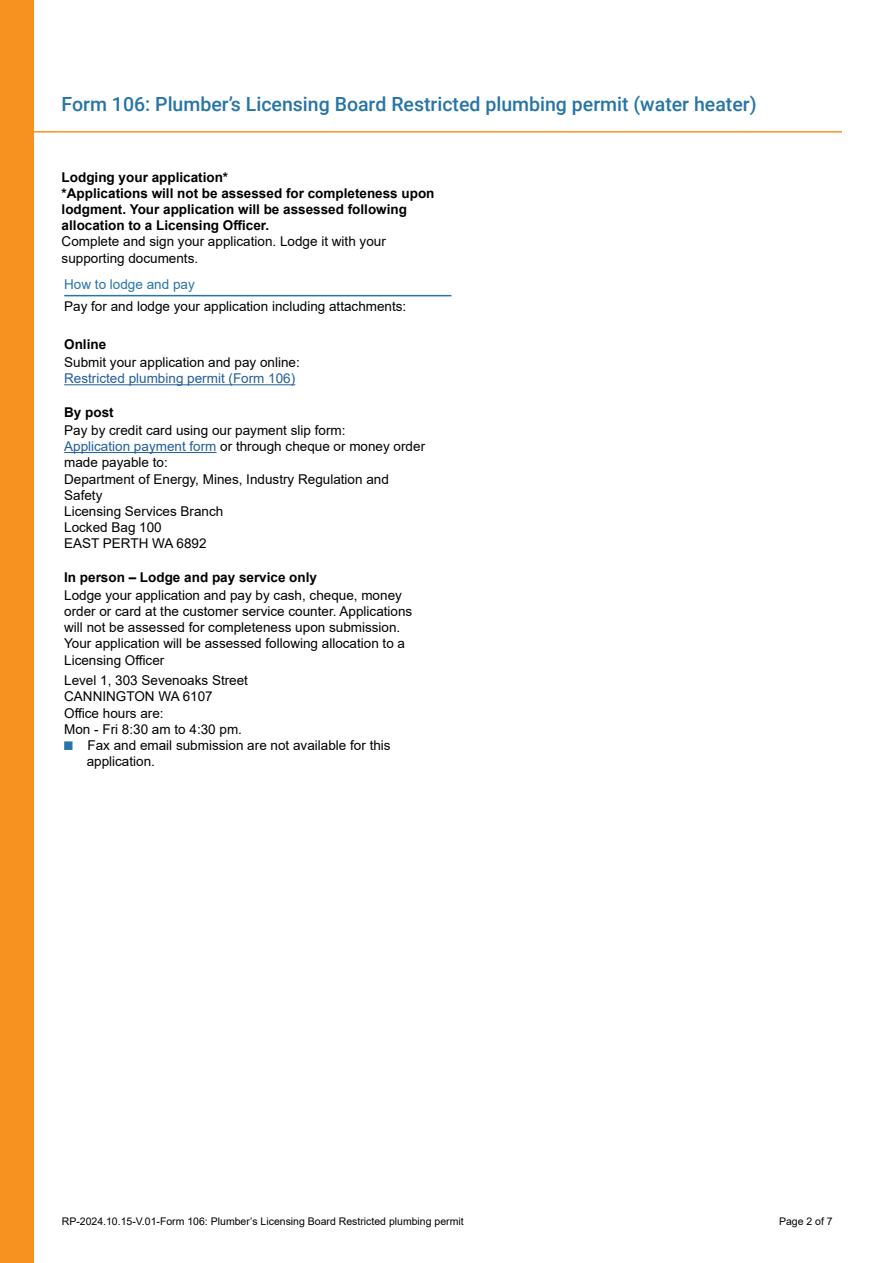
<style>
.page{position:relative;width:893px;height:1263px;background:#fff}
.page>*{position:absolute;margin:0;border:0;box-sizing:border-box;transform-origin:0 0}
.t1{font:500 19.5px "Roboto";color:#2774a8}
.t2{font:13.5px/16.2px "Arial";color:#000}
.t3{font:700 13.5px/16.2px "Arial";color:#000}
.t4{font:13.5px "Arial";color:#215e9e}
.t5{font:13.5px "Arial";color:#2774a8}
.t6{font:10.5px "Arial";color:#000}
.s1{color:#215e9e}
</style>
<div class="page">
<div style="left:0;top:0;width:34px;height:1263px;background:#f79220"></div>
<hr style="left:34px;top:131px;width:808px;height:2px;background:#f79220">
<hr style="left:64px;top:384px;width:231px;height:1px;background:#215e9e">
<hr style="left:64px;top:452px;width:153px;height:1px;background:#215e9e">
<div style="left:64px;top:741px;width:9px;height:9px;background:#2774a8;border:2px solid #2774a8"></div>
<hr style="left:64px;top:295px;width:387px;height:1px;background:#2774a8">
<h1 class="t1" style="left:62px;top:91px;width:696px">Form 106: Plumber’s Licensing Board Restricted plumbing permit (water heater)</h1>
<p class="t3" style="left:62px;top:169px;width:374px">Lodging your application*<br>*Applications will not be assessed for completeness upon lodgment. Your application will be assessed following allocation to a Licensing Officer.</p>
<p class="t2" style="left:62px;top:233px;width:326px">Complete and sign your application. Lodge it with your supporting documents.</p>
<p class="t5" style="left:64px;top:275px;width:132px">How to lodge and pay</p>
<p class="t2" style="left:64px;top:298px;width:344px">Pay for and lodge your application including attachments:</p>
<p class="t3" style="left:64px;top:336px;width:44px">Online</p>
<p class="t2" style="left:64px;top:354px;width:237px">Submit your application and pay online:</p>
<p class="t4" style="left:64px;top:369px;width:233px">Restricted plumbing permit (Form 106)</p>
<p class="t3" style="left:64px;top:404px;width:51px">By post</p>
<p class="t2" style="left:64px;top:422px;width:362px">Pay by credit card using our payment slip form:<br><span class="s1">Application payment form</span> or through cheque or money order made payable to:<br>Department of Energy, Mines, Industry Regulation and<br>Safety<br>Licensing Services Branch<br>Locked Bag 100<br>EAST PERTH WA 6892</p>
<p class="t3" style="left:64px;top:569px;width:254px">In person – Lodge and pay service only</p>
<p class="t2" style="left:64px;top:587px;width:350px">Lodge your application and pay by cash, cheque, money order or card at the customer service counter. Applications will not be assessed for completeness upon submission.<br>Your application will be assessed following allocation to a Licensing Officer</p>
<p class="t2" style="left:64px;top:672px;width:185px">Level 1, 303 Sevenoaks Street</p>
<p class="t2" style="left:64px;top:688px;width:150px">CANNINGTON WA 6107</p>
<p class="t2" style="left:64px;top:704px;width:101px">Office hours are:</p>
<p class="t2" style="left:64px;top:721px;width:179px">Mon - Fri 8:30 am to 4:30 pm.</p>
<p class="t2" style="left:88px;top:737px;width:305px">Fax and email submission are not available for this</p>
<p class="t2" style="left:87px;top:753px;width:70px">application.</p>
<p class="t6" style="left:62px;top:1214px;width:403px">RP-2024.10.15-V.01-Form 106: Plumber’s Licensing Board Restricted plumbing permit</p>
<p class="t6" style="left:779px;top:1214px;width:55px">Page 2 of 7</p>
</div>
